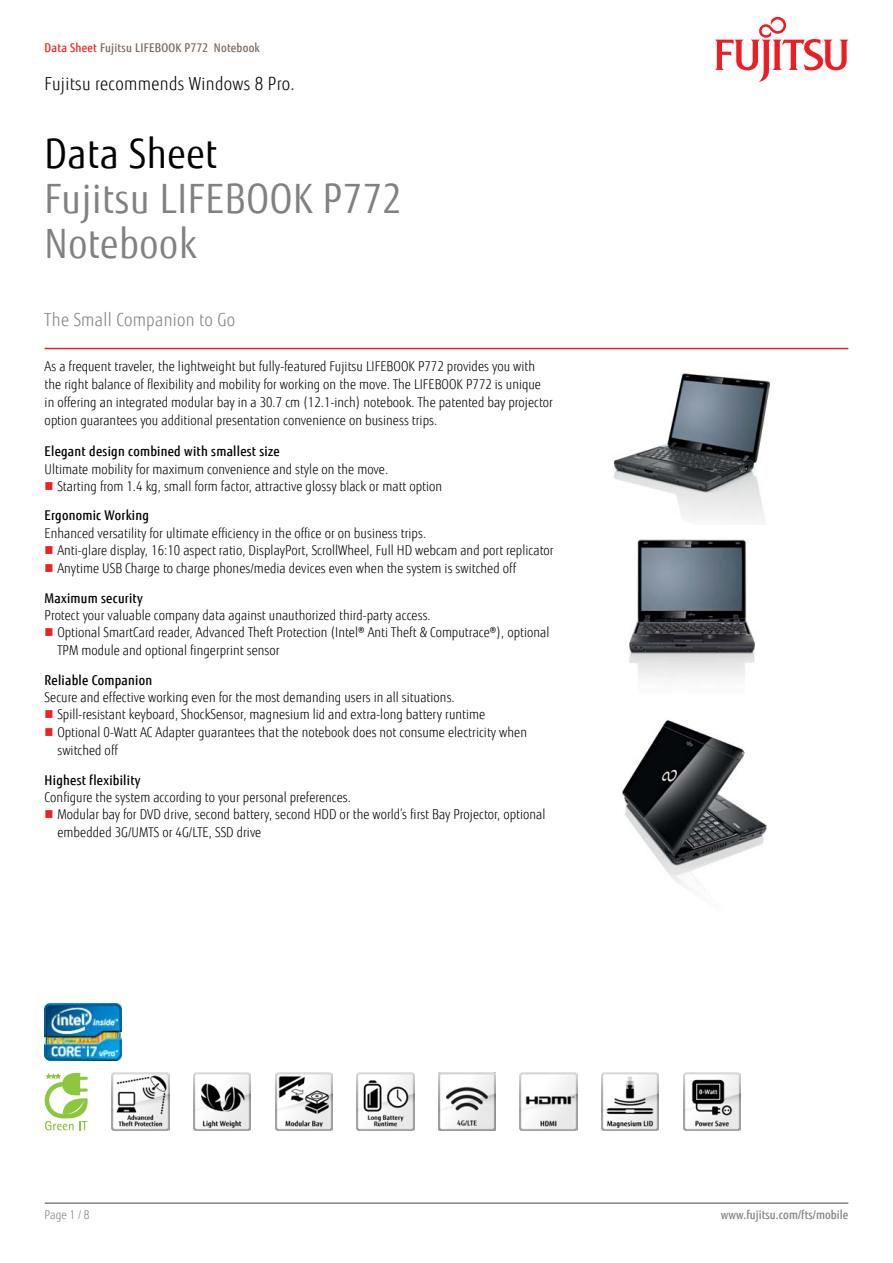
<style>
.page{position:relative;width:893px;height:1263px;background:#fff}
.page>*{position:absolute;margin:0;border:0;box-sizing:border-box;transform-origin:0 0}
.t1{font:40.5px/45px "Fujitsu Sans";letter-spacing:.02em;color:#818280;scale:.9 1}
.t2{font:40.5px "Fujitsu Sans";letter-spacing:.02em;color:#000;scale:.9 1}
.t3{font:300 18px "Fujitsu Sans";letter-spacing:.02em;color:#000;scale:.9 1}
.t4{font:300 18px "Fujitsu Sans";letter-spacing:.02em;color:#818280;scale:.9 1}
.t5{font:300 13.5px/17.5px "Fujitsu Sans";letter-spacing:.005em;color:#000;scale:.9 1}
.t6{font:500 13.5px "Fujitsu Sans";letter-spacing:.02em;color:#000;scale:.9 1}
.t7{font:500 12px "Fujitsu Sans";letter-spacing:.02em;color:#79695e;scale:.9 1}
.t8{font:500 12px "Fujitsu Sans";letter-spacing:.005em;color:#818280;scale:.9 1}
.t9{font:300 12px "Fujitsu Sans";color:#818280;scale:.9 1}
.s1{color:#e92425}
</style>
<div class="page">
<hr style="left:45px;top:1202px;width:803px;height:2px;background:#818280">
<hr style="left:45px;top:348px;width:803px;height:1px;background:#ed1d24">
<svg style="left:715px;top:17px;width:133px;height:65px"></svg>
<img style="left:613px;top:373px;width:157px;height:150px">
<img style="left:629px;top:539px;width:126px;height:139px">
<img style="left:622px;top:720px;width:145px;height:167px">
<img style="left:45px;top:1003px;width:76px;height:58px">
<svg style="left:45px;top:1073px;width:43px;height:57px"></svg>
<img style="left:112px;top:1073px;width:57px;height:57px">
<img style="left:194px;top:1073px;width:57px;height:57px">
<img style="left:275px;top:1073px;width:58px;height:57px">
<img style="left:357px;top:1073px;width:57px;height:57px">
<img style="left:438px;top:1073px;width:58px;height:57px">
<img style="left:520px;top:1073px;width:57px;height:57px">
<img style="left:601px;top:1073px;width:58px;height:57px">
<img style="left:683px;top:1073px;width:57px;height:57px">
<p class="t7" style="left:45px;top:40px;width:241px"><span class="s1">Data Sheet</span> Fujitsu LIFEBOOK P772 Notebook</p>
<h2 class="t3" style="left:45px;top:73px;width:279px">Fujitsu recommends Windows 8 Pro.</h2>
<h1 class="t2" style="left:45px;top:130px;width:193px">Data Sheet</h1>
<h1 class="t1" style="left:45px;top:177px;width:398px">Fujitsu LIFEBOOK P772<br>Notebook</h1>
<h2 class="t4" style="left:45px;top:309px;width:213px">The Small Companion to Go</h2>
<p class="t5" style="left:45px;top:357px;width:566px;line-height:18px">As a frequent traveler, the lightweight but fully-featured Fujitsu LIFEBOOK P772 provides you with the right balance of flexibility and mobility for working on the move. The LIFEBOOK P772 is unique in offering an integrated modular bay in a 30.7 cm (12.1-inch) notebook. The patented bay projector option guarantees you additional presentation convenience on business trips.</p>
<p class="t6" style="left:45px;top:443px;width:263px">Elegant design combined with smallest size</p>
<p class="t5" style="left:57px;top:460px;width:429px;line-height:17.1px;text-indent:-13px">Ultimate mobility for maximum convenience and style on the move.<br>Starting from 1.4 kg, small form factor, attractive glossy black or matt option</p>
<p class="t6" style="left:45px;top:507px;width:117px">Ergonomic Working</p>
<p class="t5" style="left:57px;top:524px;width:553px;text-indent:-13px">Enhanced versatility for ultimate efficiency in the office or on business trips.<br>Anti-glare display, 16:10 aspect ratio, DisplayPort, ScrollWheel, Full HD webcam and port replicator<br>Anytime USB Charge to charge phones/media devices even when the system is switched off</p>
<p class="t6" style="left:45px;top:589px;width:111px">Maximum security</p>
<p class="t5" style="left:57px;top:606px;width:548px;text-indent:-13px">Protect your valuable company data against unauthorized third-party access.<br>Optional SmartCard reader, Advanced Theft Protection (Intel® Anti Theft &amp; Computrace®), optional<br>TPM module and optional fingerprint sensor</p>
<p class="t6" style="left:45px;top:672px;width:121px">Reliable Companion</p>
<p class="t5" style="left:57px;top:688px;width:523px;text-indent:-13px">Secure and effective working even for the most demanding users in all situations.<br>Spill-resistant keyboard, ShockSensor, magnesium lid and extra-long battery runtime Optional 0-Watt AC Adapter guarantees that the notebook does not consume electricity when switched off</p>
<p class="t6" style="left:45px;top:772px;width:108px">Highest flexibility</p>
<p class="t5" style="left:57px;top:789px;width:544px;text-indent:-13px">Configure the system according to your personal preferences.<br>Modular bay for DVD drive, second battery, second HDD or the world’s first Bay Projector, optional embedded 3G/UMTS or 4G/LTE, SSD drive</p>
<p class="t9" style="left:45px;top:1208px;width:51px">Page 1 / 8</p>
<p class="t8" style="left:721px;top:1208px;width:143px">www.fujitsu.com/fts/mobile</p>
</div>
